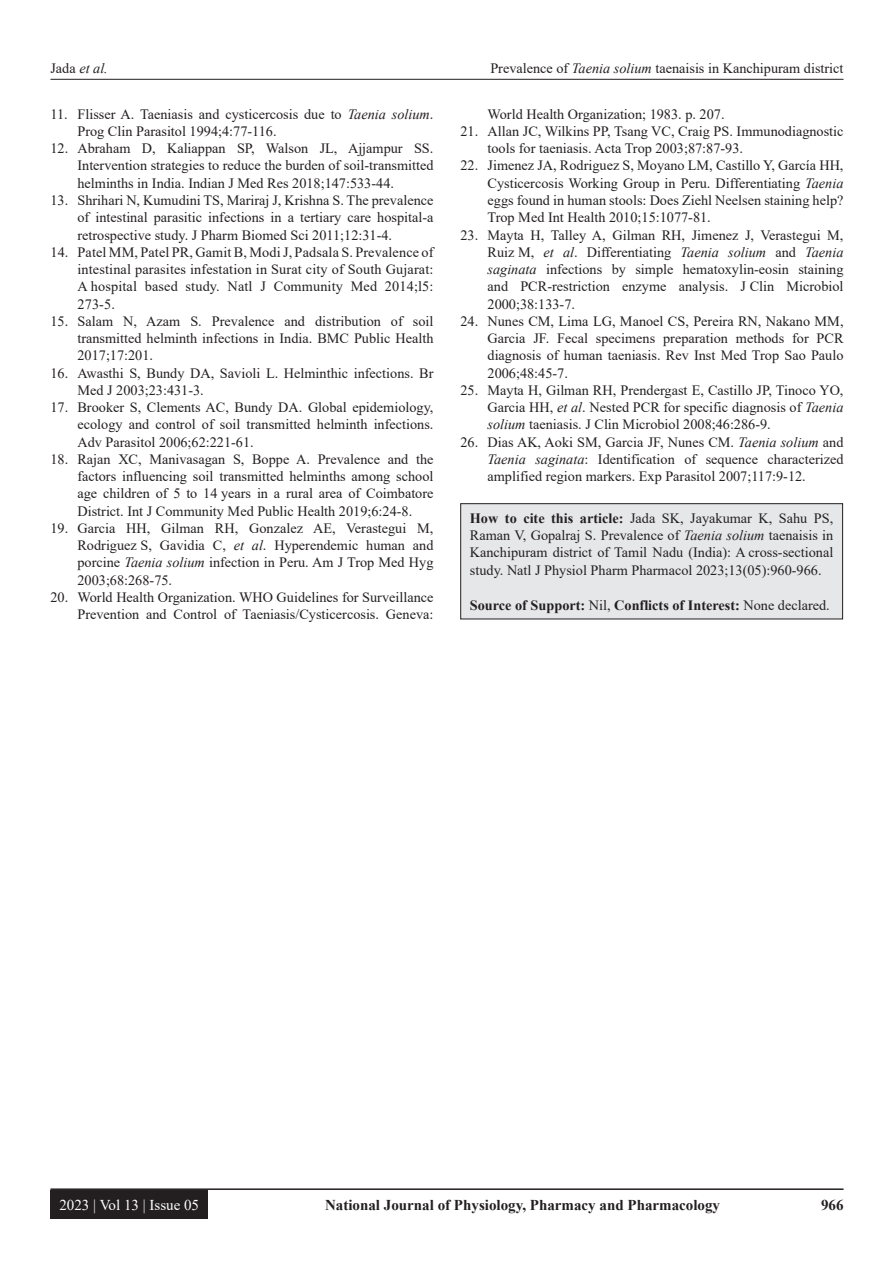
<style>
.page{position:relative;width:894px;height:1263px;background:#fff}
.page>*{position:absolute;margin:0;border:0;box-sizing:border-box;transform-origin:0 0}
.t1{font:700 15px "Times New Roman";color:#231f20}
.t2{font:15px "Times New Roman";color:#fff}
.REF{font:14.25px/17.2px "Times New Roman";color:#231f20;text-align:justify}
.HTC{font:14.25px/17.2px "Times New Roman";color:#231f20;text-align:justify}
.HTC-2{font:700 14.25px "Times New Roman";color:#231f20}
.t3{font:italic 14.25px "Times New Roman";color:#231f20}
.s1{font-style:normal}
.s2{font-style:italic}
.s3{font-weight:700}
.s4{font-weight:400}
</style>
<div class="page">
<hr style="left:50px;top:79px;width:793px;height:1px;background:#231f20">
<hr style="left:50px;top:1188px;width:793px;height:1px;background:#231f20">
<div style="left:50px;top:1190px;width:158px;height:28px;background:#231f20"></div>
<div style="left:460px;top:503px;width:382px;height:116px;background:#e6e7e9"></div>
<div style="left:460px;top:503px;width:382px;height:116px;border:1px solid #231f20"></div>
<p class="t3" style="left:50px;top:58px;width:59px"><span class="s1">Jada</span> et al.</p>
<p class="REF" style="left:490px;top:59px;width:354px">Prevalence of <span class="s2">Taenia solium</span> taenaisis in Kanchipuram district</p>
<p class="REF" style="left:77px;top:105px;width:357px;text-indent:-27px">11. Flisser A. Taeniasis and cysticercosis due to <span class="s2">Taenia solium</span>.<br>Prog Clin Parasitol 1994;4:77-116.</p>
<p class="REF" style="left:77px;top:139px;width:357px;text-indent:-27px">12. Abraham D, Kaliappan SP, Walson JL, Ajjampur SS.<br>Intervention strategies to reduce the burden of soil-transmitted helminths in India. Indian J Med Res 2018;147:533-44.</p>
<p class="REF" style="left:77px;top:191px;width:357px;text-indent:-27px">13. Shrihari N, Kumudini TS, Mariraj J, Krishna S. The prevalence of intestinal parasitic infections in a tertiary care hospital-a retrospective study. J Pharm Biomed Sci 2011;12:31-4.</p>
<p class="REF" style="left:77px;top:243px;width:357px;text-indent:-27px">14. Patel MM, Patel PR, Gamit B, Modi J, Padsala S. Prevalence of intestinal parasites infestation in Surat city of South Gujarat:<br>A hospital based study. Natl J Community Med 2014;l5:<br>273-5.</p>
<p class="REF" style="left:77px;top:312px;width:357px;text-indent:-27px">15. Salam N, Azam S. Prevalence and distribution of soil transmitted helminth infections in India. BMC Public Health 2017;17:201.</p>
<p class="REF" style="left:77px;top:364px;width:357px;text-indent:-27px">16. Awasthi S, Bundy DA, Savioli L. Helminthic infections. Br<br>Med J 2003;23:431-3.</p>
<p class="REF" style="left:77px;top:398px;width:357px;text-indent:-27px">17. Brooker S, Clements AC, Bundy DA. Global epidemiology, ecology and control of soil transmitted helminth infections.<br>Adv Parasitol 2006;62:221-61.</p>
<p class="REF" style="left:77px;top:450px;width:357px;text-indent:-27px">18. Rajan XC, Manivasagan S, Boppe A. Prevalence and the factors influencing soil transmitted helminths among school age children of 5 to 14 years in a rural area of Coimbatore District. Int J Community Med Public Health 2019;6:24-8.</p>
<p class="REF" style="left:77px;top:519px;width:357px;text-indent:-27px">19. Garcia HH, Gilman RH, Gonzalez AE, Verastegui M, Rodriguez S, Gavidia C, <span class="s2">et al</span>. Hyperendemic human and porcine <span class="s2">Taenia solium</span> infection in Peru. Am J Trop Med Hyg 2003;68:268-75.</p>
<p class="REF" style="left:50px;top:588px;width:384px;text-align:right">20. World Health Organization. WHO Guidelines for Surveillance<br>Prevention and Control of Taeniasis/Cysticercosis. Geneva:</p>
<p class="REF" style="left:487px;top:105px;width:238px">World Health Organization; 1983. p. 207.</p>
<p class="REF" style="left:487px;top:122px;width:357px;text-indent:-27px">21. Allan JC, Wilkins PP, Tsang VC, Craig PS. Immunodiagnostic tools for taeniasis. Acta Trop 2003;87:87-93.</p>
<p class="REF" style="left:487px;top:157px;width:357px;text-indent:-27px">22. Jimenez JA, Rodriguez S, Moyano LM, Castillo Y, García HH, Cysticercosis Working Group in Peru. Differentiating <span class="s2">Taenia </span>eggs found in human stools: Does Ziehl Neelsen staining help?<br>Trop Med Int Health 2010;15:1077-81.</p>
<p class="REF" style="left:487px;top:226px;width:357px;text-indent:-27px">23. Mayta H, Talley A, Gilman RH, Jimenez J, Verastegui M, Ruiz M, <span class="s2">et al</span>. Differentiating <span class="s2">Taenia solium</span> and <span class="s2">Taenia saginata</span> infections by simple hematoxylin-eosin staining and PCR-restriction enzyme analysis. J Clin Microbiol 2000;38:133-7.</p>
<p class="REF" style="left:487px;top:312px;width:357px;text-indent:-27px">24. Nunes CM, Lima LG, Manoel CS, Pereira RN, Nakano MM, Garcia JF. Fecal specimens preparation methods for PCR diagnosis of human taeniasis. Rev Inst Med Trop Sao Paulo 2006;48:45-7.</p>
<p class="REF" style="left:487px;top:381px;width:357px;text-indent:-27px">25. Mayta H, Gilman RH, Prendergast E, Castillo JP, Tinoco YO, Garcia HH, <span class="s2">et al</span>. Nested PCR for specific diagnosis of <span class="s2">Taenia solium</span> taeniasis. J Clin Microbiol 2008;46:286-9.</p>
<p class="REF" style="left:487px;top:433px;width:357px;text-indent:-27px">26. Dias AK, Aoki SM, Garcia JF, Nunes CM. <span class="s2">Taenia solium</span> and <span class="s2">Taenia saginata</span>: Identification of sequence characterized amplified region markers. Exp Parasitol 2007;117:9-12.</p>
<p class="HTC" style="left:469px;top:509px;width:365px"><span class="s3">How to cite this article:</span> Jada SK, Jayakumar K, Sahu PS, Raman V, Gopalraj S. Prevalence of <span class="s2">Taenia solium</span> taenaisis in Kanchipuram district of Tamil Nadu (India): A cross-sectional study. Natl J Physiol Pharm Pharmacol 2023;13(05):960-966.</p>
<p class="HTC-2" style="left:469px;top:595px;width:361px">Source of Support: <span class="s4">Nil,</span> Conflicts of Interest: <span class="s4">None declared.</span></p>
<p class="t2" style="left:59px;top:1193px;width:141px">2023 | Vol 13 | Issue 05</p>
<p class="t1" style="left:325px;top:1194px;width:396px">National Journal of Physiology, Pharmacy and Pharmacology</p>
<p class="t1" style="left:820px;top:1194px;width:24px">966</p>
</div>
